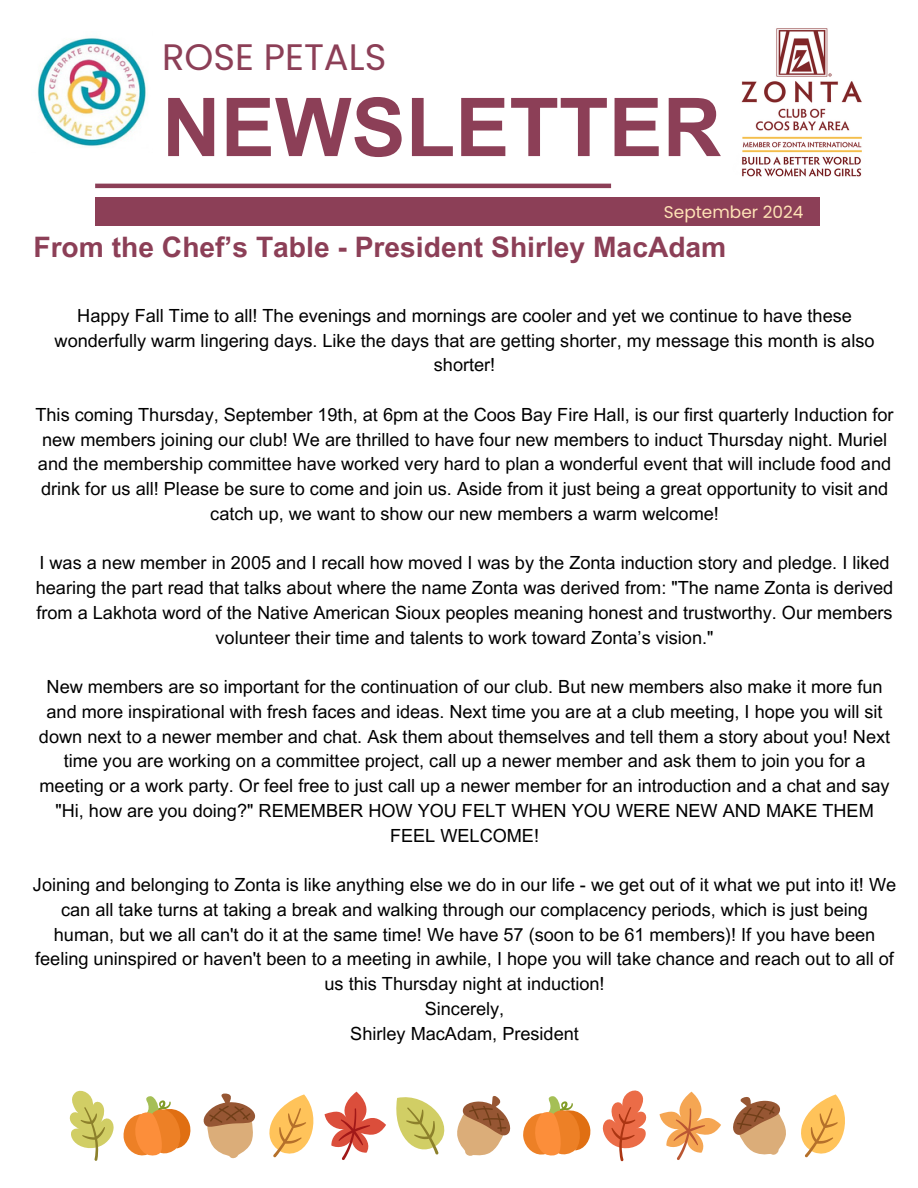
<style>
.page{position:relative;width:918px;height:1188px;background:#fff}
.page>*{position:absolute;margin:0;border:0;box-sizing:border-box;transform-origin:0 0}
.t1{font:700 81.15px "Arial MT Pro";color:#8c3f57}
.t2{font:36.9px "Poppins";color:#8c3f57}
.t3{font:700 28.2px "Arial MT Pro";color:#8c3f57}
.t4{font:18.15px/24.8px "Arial MT Pro";color:#000;text-align:center}
.t5{font:16.95px "Poppins";color:#ffe3b6}
</style>
<div class="page">
<hr style="left:95px;top:184px;width:516px;height:4px;background:#8c3f57">
<div style="left:95px;top:197px;width:725px;height:29px;background:#8c3f57"></div>
<img style="left:741px;top:28px;width:121px;height:149px">
<img style="left:37px;top:37px;width:109px;height:110px">
<svg style="left:69px;top:1090px;width:45px;height:71px"></svg>
<svg style="left:660px;top:1092px;width:61px;height:68px"></svg>
<svg style="left:123px;top:1096px;width:68px;height:60px"></svg>
<svg style="left:602px;top:1090px;width:45px;height:71px"></svg>
<svg style="left:523px;top:1096px;width:68px;height:60px"></svg>
<svg style="left:203px;top:1092px;width:183px;height:68px"></svg>
<svg style="left:396px;top:1096px;width:115px;height:60px"></svg>
<svg style="left:733px;top:1094px;width:112px;height:64px"></svg>
<p class="t2" style="left:162px;top:31px;width:226px">ROSE PETALS</p>
<p class="t1" style="left:162px;top:97px;width:561px">NEWSLETTER</p>
<p class="t5" style="left:664px;top:200px;width:141px">September 2024</p>
<p class="t3" style="left:33px;top:236px;width:694px">From the Chef’s Table - President Shirley MacAdam</p>
<h1 class="t4" style="left:55px;top:305px;width:821px">Happy Fall Time to all! The evenings and mornings are cooler and yet we continue to have these wonderfully warm lingering days. Like the days that are getting shorter, my message this month is also shorter!</h1>
<p class="t4" style="left:35px;top:404px;width:860px">This coming Thursday, September 19th, at 6pm at the Coos Bay Fire Hall, is our first quarterly Induction for new members joining our club! We are thrilled to have four new members to induct Thursday night. Muriel and the membership committee have worked very hard to plan a wonderful event that will include food and drink for us all! Please be sure to come and join us. Aside from it just being a great opportunity to visit and catch up, we want to show our new members a warm welcome!</p>
<h3 class="t4" style="left:36px;top:553px;width:859px">I was a new member in 2005 and I recall how moved I was by the Zonta induction story and pledge. I liked hearing the part read that talks about where the name Zonta was derived from: "The name Zonta is derived from a Lakhota word of the Native American Sioux peoples meaning honest and trustworthy. Our members volunteer their time and talents to work toward Zonta’s vision."</h3>
<p class="t4" style="left:39px;top:677px;width:853px">New members are so important for the continuation of our club. But new members also make it more fun and more inspirational with fresh faces and ideas. Next time you are at a club meeting, I hope you will sit down next to a newer member and chat. Ask them about themselves and tell them a story about you! Next time you are working on a committee project, call up a newer member and ask them to join you for a meeting or a work party. Or feel free to just call up a newer member for an introduction and a chat and say "Hi, how are you doing?" REMEMBER HOW YOU FELT WHEN YOU WERE NEW AND MAKE THEM FEEL WELCOME!</p>
<p class="t4" style="left:33px;top:875px;width:865px">Joining and belonging to Zonta is like anything else we do in our life - we get out of it what we put into it! We can all take turns at taking a break and walking through our complacency periods, which is just being human, but we all can't do it at the same time! We have 57 (soon to be 61 members)! If you have been feeling uninspired or haven't been to a meeting in awhile, I hope you will take chance and reach out to all of us this Thursday night at induction!</p>
<p class="t4" style="left:425px;top:998px;width:81px">Sincerely,</p>
<p class="t4" style="left:350px;top:1023px;width:230px">Shirley MacAdam, President</p>
</div>
